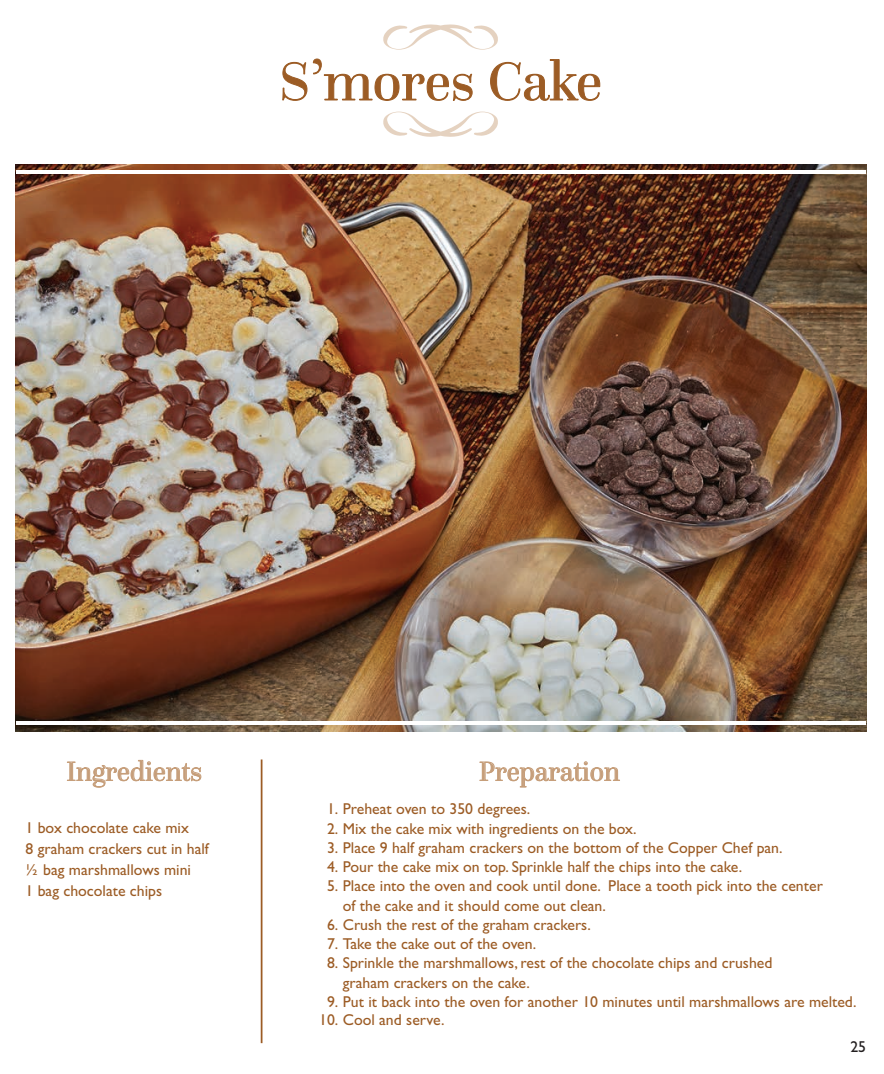
<style>
.page{position:relative;width:884px;height:1074px;background:#fff}
.page>*{position:absolute;margin:0;border:0;box-sizing:border-box;transform-origin:0 0}
.t1{font:56.18px "Questa Grande";color:#9c5c25}
.t2{font:28px "Questa Grande";color:#c69e7a}
.t3{font:15.75px/21px "Gill Sans Std";color:#9c5c25}
.t4{font:15.75px "Gill Sans Std";color:#231f20}
</style>
<div class="page">
<img style="left:15px;top:164px;width:850px;height:567px">
<hr style="left:16px;top:170px;width:849px;height:4px;background:#fff">
<hr style="left:16px;top:721px;width:849px;height:3px;background:#fff">
<svg style="left:383px;top:112px;width:115px;height:25px"></svg>
<svg style="left:383px;top:24px;width:115px;height:26px"></svg>
<svg style="left:282px;top:58px;width:191px;height:43px"></svg>
<svg style="left:490px;top:59px;width:110px;height:42px"></svg>
<svg style="left:67px;top:760px;width:134px;height:27px"></svg>
<hr style="left:261px;top:759px;width:1px;height:284px;background:#9c5c25">
<svg style="left:479px;top:761px;width:140px;height:26px"></svg>
<h1 class="t1" style="left:279px;top:48px;width:324px">S’mores Cake</h1>
<h2 class="t2" style="left:66px;top:754px;width:137px">Ingredients</h2>
<h2 class="t2" style="left:479px;top:754px;width:142px">Preparation</h2>
<p class="t3" style="left:25px;top:817px;width:185px">1 box chocolate cake mix<br>8 graham crackers cut in half ½ bag marshmallows mini<br>1 bag chocolate chips</p>
<p class="t3" style="left:327px;top:798px;width:205px">1. Preheat oven to 350 degrees.</p>
<p class="t3" style="left:327px;top:817px;width:311px">2. Mix the cake mix with ingredients on the box.</p>
<p class="t3" style="left:327px;top:837px;width:457px">3. Place 9 half graham crackers on the bottom of the Copper Chef pan.</p>
<p class="t3" style="left:327px;top:856px;width:416px">4. Pour the cake mix on top. Sprinkle half the chips into the cake.</p>
<p class="t3" style="left:343px;top:876px;width:481px;line-height:19.2px;text-indent:-16px">5. Place into the oven and cook until done. Place a tooth pick into the center of the cake and it should come out clean.</p>
<p class="t3" style="left:327px;top:914px;width:265px">6. Crush the rest of the graham crackers.</p>
<p class="t3" style="left:327px;top:933px;width:210px">7. Take the cake out of the oven.</p>
<p class="t3" style="left:343px;top:953px;width:431px;line-height:19.2px;text-indent:-16px">8. Sprinkle the marshmallows, rest of the chocolate chips and crushed graham crackers on the cake.</p>
<p class="t3" style="left:327px;top:991px;width:530px">9. Put it back into the oven for another 10 minutes until marshmallows are melted.</p>
<p class="t3" style="left:319px;top:1009px;width:127px">10. Cool and serve.</p>
<p class="t4" style="left:850px;top:1037px;width:17px">25</p>
</div>
